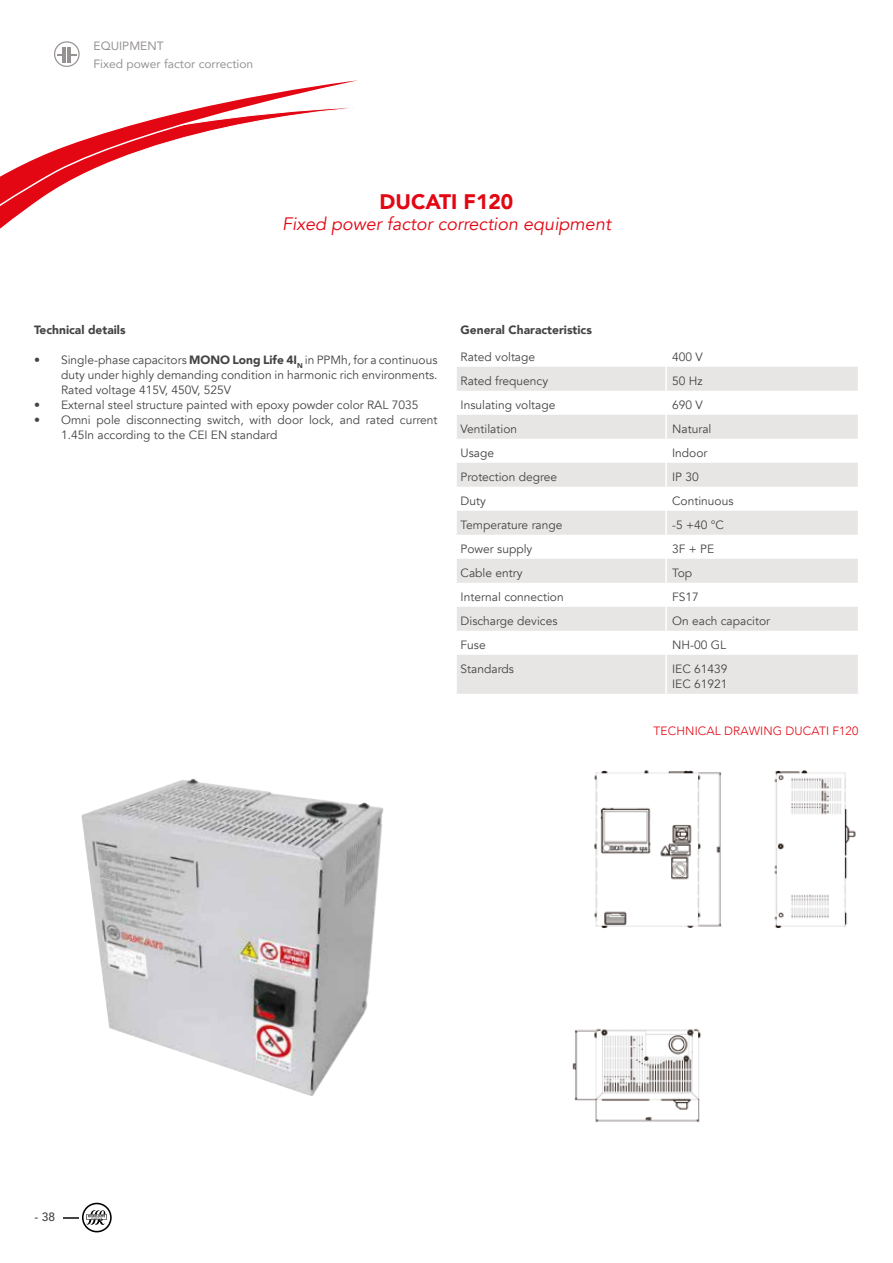
<style>
.page{position:relative;width:893px;height:1263px;background:#fff}
.page>*{position:absolute;margin:0;border:0;box-sizing:border-box;transform-origin:0 0}
.t1{font:900 21px "Avenir";color:#e30613}
.t2{font:italic 18px "Avenir";color:#e30613}
.t3{font:12px/15px "Avenir";color:#454444}
.t4{font:900 12px "Avenir";color:#454444}
.t5{font:12px/18px "Avenir";color:#969292}
.t6{font:300 12px "Avenir";letter-spacing:.01em;color:#e30613}
.t7{font:500 12px "Avenir";color:#454444}
.s1{font-weight:900}
</style>
<div class="page">
<svg style="left:54px;top:41px;width:26px;height:26px"></svg>
<hr style="left:63px;top:47px;width:3px;height:15px;background:#969292">
<svg style="left:0;top:80px;width:358px;height:149px"></svg>
<svg style="left:64px;top:1203px;width:48px;height:29px"></svg>
<svg style="left:457px;top:367px;width:401px;height:327px;fill:#e8e5e5"></svg>
<hr style="left:665px;top:367px;width:2px;height:24px;background:#fff">
<hr style="left:665px;top:391px;width:2px;height:24px;background:#fff">
<hr style="left:665px;top:415px;width:2px;height:24px;background:#fff">
<hr style="left:665px;top:439px;width:2px;height:24px;background:#fff">
<hr style="left:665px;top:463px;width:2px;height:24px;background:#fff">
<hr style="left:665px;top:487px;width:2px;height:24px;background:#fff">
<hr style="left:665px;top:511px;width:2px;height:24px;background:#fff">
<hr style="left:665px;top:535px;width:2px;height:24px;background:#fff">
<hr style="left:665px;top:559px;width:2px;height:24px;background:#fff">
<hr style="left:665px;top:583px;width:2px;height:24px;background:#fff">
<hr style="left:665px;top:607px;width:2px;height:24px;background:#fff">
<hr style="left:665px;top:631px;width:2px;height:24px;background:#fff">
<hr style="left:665px;top:655px;width:2px;height:39px;background:#fff">
<img style="left:572px;top:770px;width:150px;height:353px">
<img style="left:774px;top:770px;width:82px;height:158px">
<img style="left:81px;top:779px;width:303px;height:317px">
<p class="t5" style="left:94px;top:37px;width:161px">EQUIPMENT<br>Fixed power factor correction</p>
<h1 class="t1" style="left:380px;top:184px;width:135px">DUCATI F120</h1>
<h2 class="t2" style="left:282px;top:213px;width:330px">Fixed power factor correction equipment</h2>
<p class="t4" style="left:34px;top:319px;width:93px">Technical details</p>
<p class="t3" style="left:61px;top:352px;width:378px;text-align:justify;text-indent:-27px">• Single-phase capacitors <span class="s1">MONO Long Life 4I</span><sub>N</sub> in PPMh, for a continuous duty under highly demanding condition in harmonic rich environments.<br>Rated voltage 415V, 450V, 525V</p>
<p class="t3" style="left:34px;top:397px;width:386px">• External steel structure painted with epoxy powder color RAL 7035</p>
<p class="t3" style="left:61px;top:412px;width:378px;text-indent:-27px">• Omni pole disconnecting switch, with door lock, and rated current<br>1.45In according to the CEI EN standard</p>
<p class="t4" style="left:461px;top:319px;width:133px">General Characteristics</p>
<p class="t3" style="left:461px;top:349px;width:76px">Rated voltage</p>
<p class="t3" style="left:672px;top:349px;width:32px">400 V</p>
<p class="t3" style="left:461px;top:373px;width:89px">Rated frequency</p>
<p class="t3" style="left:672px;top:373px;width:32px">50 Hz</p>
<p class="t3" style="left:461px;top:397px;width:96px">Insulating voltage</p>
<p class="t3" style="left:672px;top:397px;width:32px">690 V</p>
<p class="t3" style="left:461px;top:421px;width:58px">Ventilation</p>
<p class="t3" style="left:672px;top:421px;width:41px">Natural</p>
<p class="t3" style="left:461px;top:445px;width:35px">Usage</p>
<p class="t3" style="left:672px;top:445px;width:37px">Indoor</p>
<p class="t3" style="left:461px;top:469px;width:98px">Protection degree</p>
<p class="t3" style="left:672px;top:469px;width:28px">IP 30</p>
<p class="t3" style="left:461px;top:493px;width:27px">Duty</p>
<p class="t3" style="left:672px;top:493px;width:63px">Continuous</p>
<p class="t3" style="left:461px;top:517px;width:103px">Temperature range</p>
<p class="t3" style="left:672px;top:517px;width:53px">-5 +40 °C</p>
<p class="t3" style="left:461px;top:541px;width:73px">Power supply</p>
<p class="t3" style="left:672px;top:541px;width:44px">3F + PE</p>
<p class="t3" style="left:461px;top:565px;width:63px">Cable entry</p>
<p class="t3" style="left:672px;top:565px;width:22px">Top</p>
<p class="t3" style="left:461px;top:589px;width:105px">Internal connection</p>
<p class="t3" style="left:672px;top:589px;width:28px">FS17</p>
<p class="t3" style="left:461px;top:613px;width:98px">Discharge devices</p>
<p class="t3" style="left:672px;top:613px;width:100px">On each capacitor</p>
<p class="t3" style="left:461px;top:637px;width:27px">Fuse</p>
<p class="t3" style="left:672px;top:637px;width:56px">NH-00 GL</p>
<p class="t3" style="left:461px;top:661px;width:55px">Standards</p>
<p class="t3" style="left:672px;top:661px;width:57px">IEC 61439<br>IEC 61921</p>
<p class="t6" style="left:654px;top:724px;width:206px">TECHNICAL DRAWING DUCATI F120</p>
<p class="t7" style="left:34px;top:1206px;width:22px">- 38</p>
</div>
